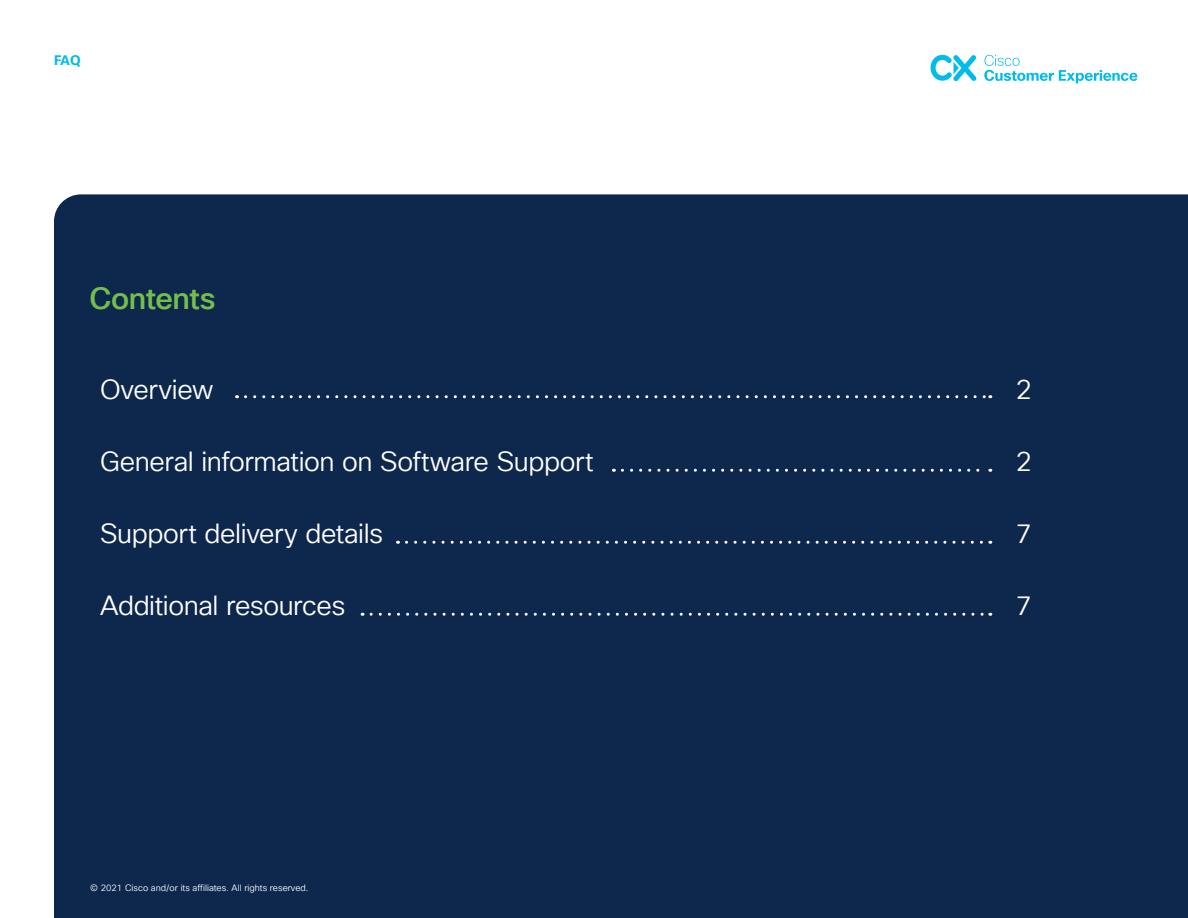
<style>
.page{position:relative;width:1188px;height:918px;background:#fff}
.page>*{position:absolute;margin:0;border:0;box-sizing:border-box;transform-origin:0 0}
.t1{font:500 30px "Cisco Sans TT";letter-spacing:-.015em;color:#74bf4b}
.t2{font:27px "Cisco Sans TT Light";letter-spacing:-.015em;color:#fff}
.t3{font:700 13.5px "Cisco Sans TT";color:#00bceb}
.t4{font:9px "Cisco Sans TT Light";color:#fff}
</style>
<div class="page">
<svg style="left:984px;top:55px;width:153px;height:28px"></svg>
<svg style="left:931px;top:55px;width:46px;height:26px"></svg>
<div style="left:54px;top:194px;width:1134px;height:724px;background:#0d274d"></div>
<svg style="left:246px;top:395px;width:745px;height:3px;background:#475b78"></svg>
<svg style="left:622px;top:469px;width:369px;height:3px"></svg>
<svg style="left:406px;top:541px;width:585px;height:3px;background:#475b78"></svg>
<svg style="left:371px;top:613px;width:620px;height:3px;background:#475b78"></svg>
<p class="t3" style="left:54px;top:51px;width:28px">FAQ</p>
<p class="t1" style="left:89px;top:279px;width:128px">Contents</p>
<p class="t2" style="left:100px;top:372px;width:115px">Overview</p>
<p class="t2" style="left:100px;top:444px;width:495px">General information on Software Support</p>
<p class="t2" style="left:100px;top:516px;width:284px">Support delivery details</p>
<p class="t2" style="left:100px;top:588px;width:247px">Additional resources</p>
<p class="t4" style="left:90px;top:882px;width:220px">© 2021 Cisco and/or its affiliates. All rights reserved.</p>
<p class="t2" style="left:1016px;top:372px;width:18px">2</p>
<p class="t2" style="left:1016px;top:444px;width:18px">2</p>
<p class="t2" style="left:1016px;top:516px;width:18px">7</p>
<p class="t2" style="left:1016px;top:588px;width:18px">7</p>
</div>
